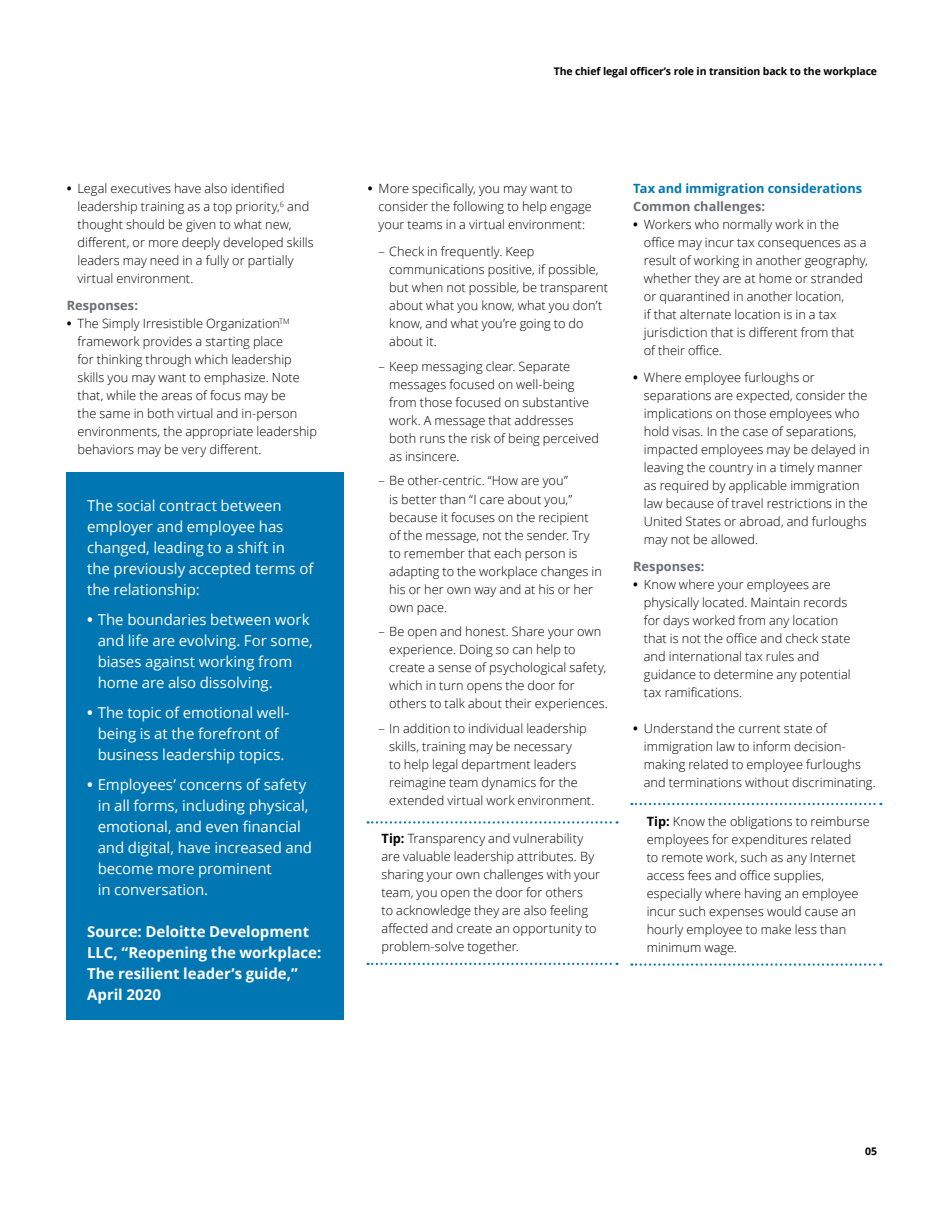
<style>
.page{position:relative;width:944px;height:1214px;background:#fff}
.page>*{position:absolute;margin:0;border:0;box-sizing:border-box;transform-origin:0 0}
.t1{font:15px/21px "Open Sans";letter-spacing:-.005em;color:#fff}
.t2{font:700 15px/21px "Open Sans";letter-spacing:-.005em;color:#fff}
.t3{font:300 12.75px/18px "Open Sans";letter-spacing:.005em;color:#000}
.t4{font:700 12.75px "Open Sans";letter-spacing:.005em;color:#6a6d71}
.t5{font:700 12.75px "Open Sans";color:#0077b3}
.t6{font:700 10.5px "Open Sans";letter-spacing:-.01em;color:#000}
.s1{font-weight:700}
</style>
<div class="page">
<div style="left:67px;top:472px;width:277px;height:548px;background:#0077b3"></div>
<svg style="left:367px;top:821px;width:250px;height:2px"></svg>
<svg style="left:367px;top:962px;width:250px;height:3px"></svg>
<svg style="left:631px;top:803px;width:250px;height:2px"></svg>
<svg style="left:631px;top:963px;width:250px;height:2px"></svg>
<p class="t3" style="left:77px;top:179px;width:238px;text-indent:-11px"><span class="s1">•</span> Legal executives have also identified leadership training as a top priority,<sup>6</sup> and thought should be given to what new, different, or more deeply developed skills leaders may need in a fully or partially virtual environment.</p>
<p class="t4" style="left:67px;top:296px;width:73px">Responses:</p>
<p class="t3" style="left:77px;top:314px;width:241px;text-indent:-11px"><span class="s1">•</span> The Simply Irresistible Organization<sup>TM </sup>framework provides a starting place<br>for thinking through which leadership skills you may want to emphasize. Note that, while the areas of focus may be<br>the same in both virtual and in-person environments, the appropriate leadership behaviors may be very different.</p>
<p class="t1" style="left:87px;top:494px;width:228px">The social contract between employer and employee has changed, leading to a shift in<br>the previously accepted terms of the relationship:</p>
<p class="t1" style="left:98px;top:608px;width:216px;text-indent:-11px"><span class="s1">•</span> The boundaries between work and life are evolving. For some, biases against working from home are also dissolving.</p>
<p class="t1" style="left:87px;top:701px;width:204px;text-align:center"><span class="s1">•</span> The topic of emotional well&shy;being is at the forefront of business leadership topics.</p>
<p class="t1" style="left:98px;top:773px;width:216px;text-indent:-11px"><span class="s1">•</span> Employees’ concerns of safety in all forms, including physical, emotional, and even financial and digital, have increased and become more prominent<br>in conversation.</p>
<p class="t2" style="left:87px;top:920px;width:236px">Source: Deloitte Development<br>LLC, “Reopening the workplace:<br>The resilient leader’s guide,”<br>April 2020</p>
<p class="t6" style="left:553px;top:64px;width:325px">The chief legal officer’s role in transition back to the workplace</p>
<p class="t3" style="left:378px;top:179px;width:215px;text-indent:-11px"><span class="s1">•</span> More specifically, you may want to consider the following to help engage your teams in a virtual environment:</p>
<p class="t3" style="left:389px;top:242px;width:220px;text-indent:-11px">– Check in frequently. Keep communications positive, if possible, but when not possible, be transparent about what you know, what you don’t know, and what you’re going to do about it.</p>
<p class="t3" style="left:389px;top:357px;width:211px;text-indent:-11px">– Keep messaging clear. Separate messages focused on well-being from those focused on substantive work. A message that addresses both runs the risk of being perceived as insincere.</p>
<p class="t3" style="left:389px;top:471px;width:214px;text-indent:-11px">– Be other-centric. “How are you”<br>is better than “I care about you,” because it focuses on the recipient of the message, not the sender. Try to remember that each person is adapting to the workplace changes in his or her own way and at his or her own pace.</p>
<p class="t3" style="left:389px;top:622px;width:220px;text-indent:-11px">– Be open and honest. Share your own experience. Doing so can help to create a sense of psychological safety, which in turn opens the door for others to talk about their experiences.</p>
<p class="t3" style="left:389px;top:719px;width:207px;text-indent:-11px">– In addition to individual leadership skills, training may be necessary<br>to help legal department leaders reimagine team dynamics for the extended virtual work environment.</p>
<p class="t3" style="left:381px;top:829px;width:220px"><span class="s1">Tip:</span> Transparency and vulnerability are valuable leadership attributes. By sharing your own challenges with your team, you open the door for others<br>to acknowledge they are also feeling affected and create an opportunity to problem-solve together.</p>
<p class="t5" style="left:633px;top:179px;width:230px">Tax and immigration considerations</p>
<p class="t4" style="left:633px;top:197px;width:133px">Common challenges:</p>
<p class="t3" style="left:644px;top:215px;width:225px;text-indent:-11px"><span class="s1">•</span> Workers who normally work in the office may incur tax consequences as a result of working in another geography, whether they are at home or stranded or quarantined in another location,<br>if that alternate location is in a tax jurisdiction that is different from that of their office.</p>
<p class="t3" style="left:644px;top:368px;width:227px;text-indent:-11px"><span class="s1">•</span> Where employee furloughs or separations are expected, consider the implications on those employees who hold visas. In the case of separations, impacted employees may be delayed in leaving the country in a timely manner as required by applicable immigration law because of travel restrictions in the United States or abroad, and furloughs may not be allowed.</p>
<p class="t4" style="left:633px;top:557px;width:73px">Responses:</p>
<p class="t3" style="left:644px;top:575px;width:208px;text-indent:-11px"><span class="s1">•</span> Know where your employees are physically located. Maintain records for days worked from any location that is not the office and check state and international tax rules and guidance to determine any potential tax ramifications.</p>
<p class="t3" style="left:644px;top:719px;width:233px;text-indent:-11px"><span class="s1">•</span> Understand the current state of immigration law to inform decision&shy;making related to employee furloughs and terminations without discriminating.</p>
<p class="t3" style="left:646px;top:811px;width:225px"><span class="s1">Tip:</span> Know the obligations to reimburse employees for expenditures related<br>to remote work, such as any Internet access fees and office supplies, especially where having an employee incur such expenses would cause an hourly employee to make less than minimum wage.</p>
<p class="t6" style="left:865px;top:1144px;width:13px">05</p>
</div>
